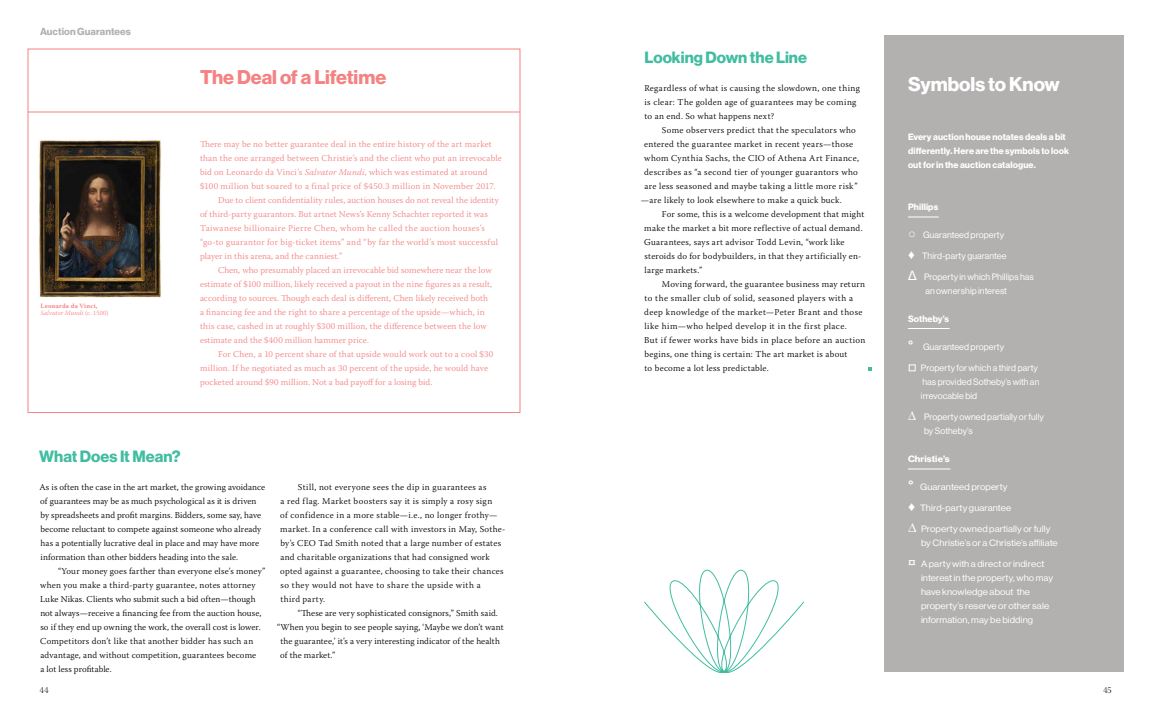
<style>
.page{position:relative;width:1152px;height:720px;background:#fff}
.page>*{position:absolute;margin:0;border:0;box-sizing:border-box;transform-origin:0 0}
.t1{font:700 19.5px "Haas Grot Disp 75";letter-spacing:-.005em;color:#f58282}
.t2{font:700 19.5px "Haas Grot Disp 75";color:#fff}
.t3{font:700 16px "Haas Grot Disp 75";color:#40bda1}
.t4{font:700 10px "Haas Grot Disp 75";letter-spacing:.005em;color:#b3b0b0}
.t5{font:300 9px/14px "Warnock Pro";letter-spacing:.025em;color:#000}
.t6{font:300 9px "Warnock Pro";letter-spacing:.015em;color:#f58282}
.t7{font:300 9px/14px "Warnock Pro";letter-spacing:.005em;color:#000}
.t8{font:9px/14px "Haas Grot Disp 55 Roman";letter-spacing:.01em;color:#fff;scale:1.08 1}
.t9{font:9px/14px "Haas Grot Disp 55 Roman";letter-spacing:.01em;color:#fff}
.t10{font:300 9px "Warnock Pro";letter-spacing:.045em;color:#000}
.t11{font:700 9px/14px "Haas Grot Disp 75";letter-spacing:.01em;color:#fff}
.t12{font:300 9px "Warnock Pro";letter-spacing:.04em;color:#f58282}
.t13{font:700 9px "Haas Grot Disp 75";letter-spacing:.01em;color:#fff;scale:1.08 1}
.t14{font:9px "Warnock Pro Light Disp";color:#000}
.t15{font:italic 300 6.5px "Warnock Pro";letter-spacing:.015em;color:#f58282}
.t16{font:6.5px "Warnock Pro Semibold Capt";letter-spacing:.025em;color:#f58282}
.s1{font-style:normal}
.s2{font-style:italic}
.s3{font-family:"Arial";font-weight:700;font-size:13px}
.s4{font-family:"Arial";font-size:13px}
</style>
<div class="page">
<img style="left:38px;top:139px;width:123px;height:159px">
<div style="left:884px;top:35px;width:240px;height:637px;background:#b3b0b0"></div>
<svg style="left:644px;top:569px;width:160px;height:104px"></svg>
<hr style="left:28px;top:112px;width:492px;height:1px;background:#f58282">
<svg style="left:868px;top:368px;width:4px;height:3px"></svg>
<svg style="left:909px;top:365px;width:6px;height:6px"></svg>
<hr style="left:908px;top:216px;width:31px;height:2px;background:#fff">
<hr style="left:908px;top:328px;width:42px;height:1px;background:#fff">
<hr style="left:908px;top:468px;width:42px;height:2px;background:#fff">
<p class="t4" style="left:40px;top:26px;width:92px">Auction Guarantees</p>
<p class="t16" style="left:41px;top:302px;width:58px">Leonarda da Vinci,</p>
<p class="t15" style="left:40px;top:309px;width:70px">Salvator Mundi <span class="s1">(c. 1500)</span></p>
<h1 class="t1" style="left:200px;top:66px;width:188px">The Deal of a Lifetime</h1>
<p class="t6" style="left:200px;top:139px;width:293px">There may be no better guarantee deal in the entire history of the art market</p>
<p class="t6" style="left:200px;top:153px;width:303px">than the one arranged between Christie’s and the client who put an irrevocable</p>
<p class="t6" style="left:200px;top:167px;width:289px">bid on Leonardo da Vinci’s <span class="s2">Salvator Mundi</span>, which was estimated at around</p>
<p class="t6" style="left:200px;top:181px;width:297px">$100 million but soared to a final price of $450.3 million in November 2017.</p>
<p class="t6" style="left:218px;top:195px;width:282px">Due to client confidentiality rules, auction houses do not reveal the identity</p>
<p class="t6" style="left:200px;top:209px;width:289px">of third-party guarantors. But artnet News’s Kenny Schachter reported it was</p>
<p class="t12" style="left:200px;top:223px;width:286px">Taiwanese billionaire Pierre Chen, whom he called the auction houses’s</p>
<p class="t6" style="left:200px;top:237px;width:300px">“go-to guarantor for big-ticket items” and “by far the world’s most successful</p>
<p class="t6" style="left:200px;top:251px;width:144px">player in this arena, and the canniest.”</p>
<p class="t6" style="left:218px;top:265px;width:275px">Chen, who presumably placed an irrevocable bid somewhere near the low</p>
<p class="t6" style="left:200px;top:279px;width:294px">estimate of $100 million, likely received a payout in the nine figures as a result,</p>
<p class="t6" style="left:200px;top:293px;width:290px">according to sources. Though each deal is different, Chen likely received both</p>
<p class="t6" style="left:200px;top:307px;width:286px">a financing fee and the right to share a percentage of the upside—which, in</p>
<p class="t6" style="left:200px;top:321px;width:288px">this case, cashed in at roughly $300 million, the difference between the low</p>
<p class="t6" style="left:200px;top:335px;width:171px">estimate and the $400 million hammer price.</p>
<p class="t6" style="left:218px;top:349px;width:277px">For Chen, a 10 percent share of that upside would work out to a cool $30</p>
<p class="t6" style="left:200px;top:363px;width:290px">million. If he negotiated as much as 30 percent of the upside, he would have</p>
<p class="t6" style="left:200px;top:377px;width:234px">pocketed around $90 million. Not a bad payoff for a losing bid.</p>
<h2 class="t3" style="left:39px;top:447px;width:143px">What Does It Mean?</h2>
<p class="t7" style="left:39px;top:480px;width:227px">As is often the case in the art market, the growing avoidance of guarantees may be as much psychological as it is driven by spreadsheets and profit margins. Bidders, some say, have become reluctant to compete against someone who already has a potentially lucrative deal in place and may have more information than other bidders heading into the sale.</p>
<p class="t5" style="left:40px;top:564px;width:226px;text-indent:18px">“Your money goes farther than everyone else’s money” when you make a third-party guarantee, notes attorney Luke Nikas. Clients who submit such a bid often—though not always—receive a financing fee from the auction house, so if they end up owning the work, the overall cost is lower.<br>Competitors don’t like that another bidder has such an advantage, and without competition, guarantees become<br>a lot less profitable.</p>
<p class="t5" style="left:280px;top:480px;width:227px;text-indent:18px">Still, not everyone sees the dip in guarantees as<br>a red flag. Market boosters say it is simply a rosy sign<br>of confidence in a more stable—i.e., no longer frothy— market. In a conference call with investors in May, Sothe&shy;by’s CEO Tad Smith noted that a large number of estates and charitable organizations that had consigned work opted against a guarantee, choosing to take their chances so they would not have to share the upside with a<br>third party.</p>
<p class="t7" style="left:298px;top:606px;width:201px">“These are very sophisticated consignors,” Smith said.</p>
<p class="t5" style="left:277px;top:620px;width:228px">“When you begin to see people saying, ‘Maybe we don’t want</p>
<p class="t5" style="left:280px;top:634px;width:221px">the guarantee,’ it’s a very interesting indicator of the health</p>
<p class="t7" style="left:280px;top:648px;width:56px">of the market.”</p>
<h2 class="t3" style="left:645px;top:48px;width:164px">Looking Down the Line</h2>
<p class="t5" style="left:644px;top:81px;width:217px">Regardless of what is causing the slowdown, one thing is clear: The golden age of guarantees may be coming to an end. So what happens next?</p>
<p class="t5" style="left:662px;top:123px;width:195px">Some observers predict that the speculators who</p>
<p class="t5" style="left:644px;top:137px;width:210px">entered the guarantee market in recent years—those</p>
<p class="t5" style="left:644px;top:151px;width:216px">whom Cynthia Sachs, the CIO of Athena Art Finance,</p>
<p class="t5" style="left:644px;top:165px;width:215px">describes as “a second tier of younger guarantors who</p>
<p class="t5" style="left:644px;top:179px;width:215px">are less seasoned and maybe taking a little more risk”</p>
<p class="t5" style="left:641px;top:193px;width:202px">—are likely to look elsewhere to make a quick buck.</p>
<p class="t5" style="left:662px;top:207px;width:204px">For some, this is a welcome development that might</p>
<p class="t5" style="left:644px;top:221px;width:220px">make the market a bit more reflective of actual demand.</p>
<p class="t5" style="left:644px;top:235px;width:202px">Guarantees, says art advisor Todd Levin, “work like</p>
<p class="t5" style="left:644px;top:249px;width:219px">steroids do for bodybuilders, in that they artificially en-</p>
<p class="t5" style="left:644px;top:263px;width:59px">large markets.”</p>
<p class="t5" style="left:662px;top:277px;width:205px">Moving forward, the guarantee business may return</p>
<p class="t10" style="left:644px;top:293px;width:210px">to the smaller club of solid, seasoned players with a</p>
<p class="t10" style="left:644px;top:307px;width:220px">deep knowledge of the market—Peter Brant and those</p>
<p class="t10" style="left:644px;top:321px;width:204px">like him—who helped develop it in the first place.</p>
<p class="t5" style="left:644px;top:333px;width:223px">But if fewer works have bids in place before an auction</p>
<p class="t5" style="left:644px;top:347px;width:204px">begins, one thing is certain: The art market is about</p>
<p class="t5" style="left:644px;top:361px;width:126px">to become a lot less predictable.</p>
<h1 class="t2" style="left:908px;top:73px;width:153px">Symbols to Know</h1>
<p class="t11" style="left:908px;top:130px;width:163px">Every auction house notates deals a bit differently. Here are the symbols to look out for in the auction catalogue.</p>
<p class="t11" style="left:908px;top:200px;width:32px">Phillips</p>
<p class="t9" style="left:908px;top:228px;width:98px"><span class="s3">○</span> Guaranteed property</p>
<p class="t9" style="left:908px;top:249px;width:100px"><span class="s4">♦</span> Third-party guarantee</p>
<p class="t9" style="left:925px;top:270px;width:110px;text-indent:-17px"><span class="s4">Δ</span> Property in which Phillips has an ownership interest</p>
<p class="t11" style="left:908px;top:312px;width:43px">Sotheby’s</p>
<p class="t9" style="left:908px;top:340px;width:98px"><span class="s3">°</span> Guaranteed property</p>
<p class="t9" style="left:921px;top:361px;width:120px">Property for which a third party has provided Sotheby’s with an irrevocable bid</p>
<p class="t9" style="left:924px;top:410px;width:121px;text-indent:-16px"><span class="s4">∆</span> Property owned partially or fully by Sotheby’s</p>
<p class="t13" style="left:908px;top:454px;width:40px">Christie’s</p>
<p class="t8" style="left:908px;top:480px;width:94px"><span class="s3">°</span> Guaranteed property</p>
<p class="t8" style="left:908px;top:501px;width:97px"><span class="s4">♦</span> Third-party guarantee</p>
<p class="t8" style="left:921px;top:522px;width:128px;text-indent:-13px"><span class="s4">∆</span> Property owned partially or fully by Christie’s or a Christie’s affiliate</p>
<p class="t8" style="left:921px;top:557px;width:124px;text-indent:-13px"><span class="s4">¤</span> A party with a direct or indirect interest in the property, who may have knowledge about the property’s reserve or other sale information, may be bidding</p>
<p class="t14" style="left:40px;top:685px;width:10px">44</p>
<p class="t14" style="left:1103px;top:685px;width:10px">45</p>
</div>
